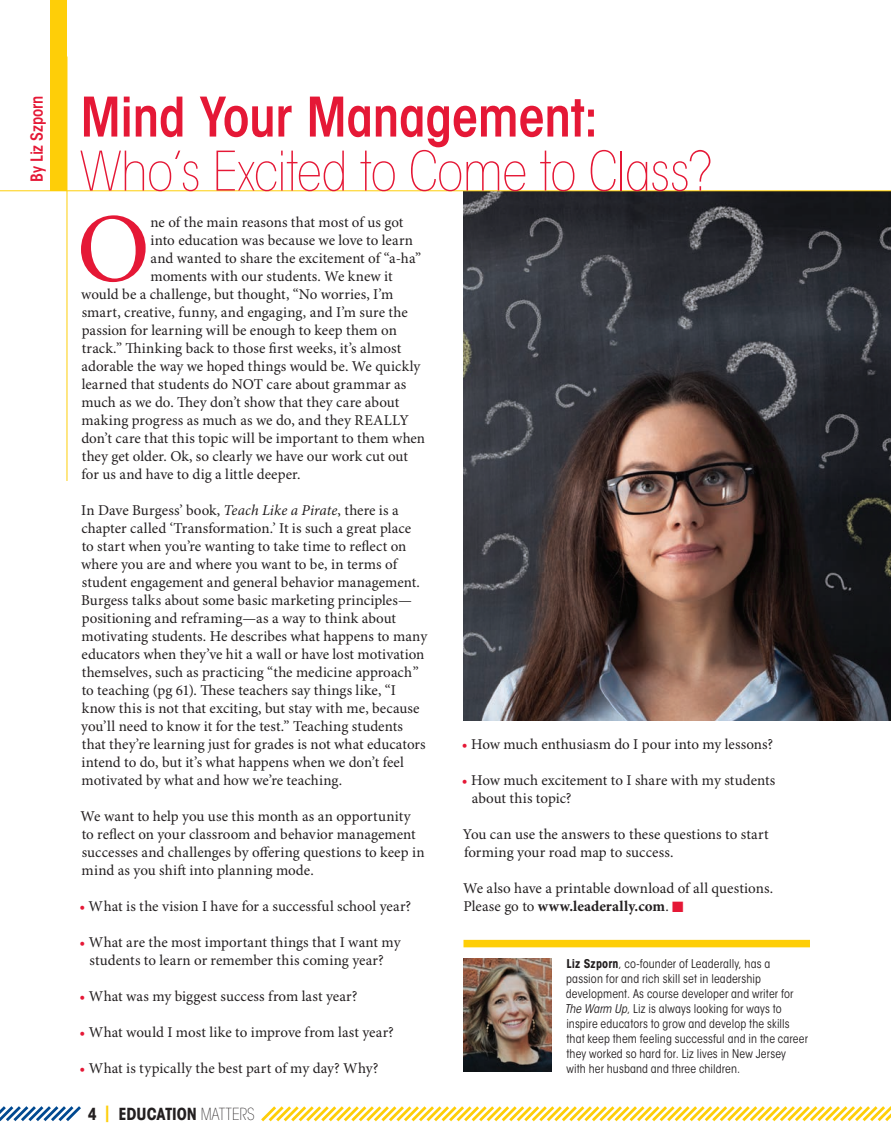
<style>
.page{position:relative;width:891px;height:1148px;background:#fff}
.page>*{position:absolute;margin:0;border:0;box-sizing:border-box;transform-origin:0 0}
.Drop_cap-smaller{font:98.1px "Minion Pro";color:#e51836}
.Headline{font:200 condensed 54px/54px "ITC Avant Garde Std";letter-spacing:-.015em;color:#e51836}
.t1{font:700 condensed 16.5px "ITC Avant Garde Std";letter-spacing:-.005em;color:#231f20}
.Headline-2{font:600 condensed 16.5px "ITC Avant Garde Std";letter-spacing:-.01em;color:#e51836}
.Body_Text{font:15px/18px "Minion Pro";letter-spacing:.005em;color:#231f20}
.Drop_cap-smaller-2{font:15px "Minion Pro";letter-spacing:.005em;color:#231f20}
.Byline___notes{font:condensed 12px/15px "ITC Avant Garde Std";letter-spacing:.01em;color:#231f20}
.s1{font-weight:600}
.s2{font-style:italic}
.s3{color:#e51836}
.s4{color:#fece08}
.s5{font-weight:200}
.s6{font-weight:700}
</style>
<div class="page">
<img style="left:463px;top:191px;width:428px;height:529px">
<div style="left:50px;top:0;width:17px;height:191px;background:#fece08"></div>
<hr style="left:67px;top:57px;width:1px;height:424px;background:#fece08">
<hr style="left:0;top:190px;width:891px;height:1px;background:#fece08">
<div style="left:464px;top:939px;width:346px;height:8px;background:#fece08"></div>
<img style="left:464px;top:958px;width:88px;height:113px">
<svg style="left:0;top:1106px;width:81px;height:16px"></svg>
<svg style="left:261px;top:1106px;width:630px;height:16px"></svg>
<p class="Headline-2" style="left:27px;top:182px;width:88px;rotate:-90deg">By Liz Szporn</p>
<p class="Headline" style="left:80px;top:91px;width:634px"><span class="s1">Mind Your Management:<br></span>Who’s Excited to Come to Class?</p>
<p class="Drop_cap-smaller" style="left:77px;top:191px;width:75px">O</p>
<p class="Drop_cap-smaller-2" style="left:150px;top:213px;width:255px">ne of the main reasons that most of us got</p>
<p class="Drop_cap-smaller-2" style="left:150px;top:231px;width:264px">into education was because we love to learn</p>
<p class="Drop_cap-smaller-2" style="left:151px;top:249px;width:272px">and wanted to share the excitement of “a-ha”</p>
<p class="Drop_cap-smaller-2" style="left:151px;top:267px;width:244px">moments with our students. We knew it</p>
<p class="Drop_cap-smaller-2" style="left:81px;top:285px;width:314px">would be a challenge, but thought, “No worries, I’m</p>
<p class="Drop_cap-smaller-2" style="left:82px;top:303px;width:328px">smart, creative, funny, and engaging, and I’m sure the</p>
<p class="Drop_cap-smaller-2" style="left:82px;top:321px;width:317px">passion for learning will be enough to keep them on</p>
<p class="Drop_cap-smaller-2" style="left:82px;top:339px;width:321px">track.” Thinking back to those first weeks, it’s almost</p>
<p class="Drop_cap-smaller-2" style="left:82px;top:357px;width:340px">adorable the way we hoped things would be. We quickly</p>
<p class="Drop_cap-smaller-2" style="left:82px;top:375px;width:326px">learned that students do NOT care about grammar as</p>
<p class="Drop_cap-smaller-2" style="left:82px;top:393px;width:319px">much as we do. They don’t show that they care about</p>
<p class="Drop_cap-smaller-2" style="left:82px;top:411px;width:329px">making progress as much as we do, and they REALLY</p>
<p class="Drop_cap-smaller-2" style="left:81px;top:429px;width:345px">don’t care that this topic will be important to them when</p>
<p class="Drop_cap-smaller-2" style="left:82px;top:447px;width:328px">they get older. Ok, so clearly we have our work cut out</p>
<p class="Drop_cap-smaller-2" style="left:82px;top:465px;width:221px">for us and have to dig a little deeper.</p>
<p class="Body_Text" style="left:81px;top:501px;width:348px">In Dave Burgess’ book, <span class="s2">Teach Like a Pirate</span>, there is a chapter called ‘Transformation.’ It is such a great place<br>to start when you’re wanting to take time to reflect on where you are and where you want to be, in terms of student engagement and general behavior management.<br>Burgess talks about some basic marketing principles— positioning and reframing—as a way to think about motivating students. He describes what happens to many educators when they’ve hit a wall or have lost motivation themselves, such as practicing “the medicine approach” to teaching (pg 61). These teachers say things like, “I know this is not that exciting, but stay with me, because you’ll need to know it for the test.” Teaching students that they’re learning just for grades is not what educators intend to do, but it’s what happens when we don’t feel motivated by what and how we’re teaching.</p>
<p class="Body_Text" style="left:81px;top:807px;width:345px">We want to help you use this month as an opportunity to reflect on your classroom and behavior management successes and challenges by offering questions to keep in mind as you shift into planning mode.</p>
<p class="Body_Text" style="left:79px;top:897px;width:333px"><span class="s3">•</span> What is the vision I have for a successful school year?</p>
<p class="Body_Text" style="left:79px;top:933px;width:323px;text-align:center"><span class="s3">•</span> What are the most important things that I want my students to learn or remember this coming year?</p>
<p class="Body_Text" style="left:79px;top:987px;width:280px"><span class="s3">•</span> What was my biggest success from last year?</p>
<p class="Body_Text" style="left:79px;top:1023px;width:316px"><span class="s3">•</span> What would I most like to improve from last year?</p>
<p class="Body_Text" style="left:79px;top:1059px;width:301px"><span class="s3">•</span> What is typically the best part of my day? Why?</p>
<p class="t1" style="left:88px;top:1103px;width:168px">4 <span class="s4">|</span> EDUCATION <span class="s5">MATTERS</span></p>
<p class="Body_Text" style="left:462px;top:735px;width:313px"><span class="s3">•</span> How much enthusiasm do I pour into my lessons?</p>
<p class="Body_Text" style="left:472px;top:771px;width:305px;text-indent:-10px"><span class="s3">•</span> How much excitement to I share with my students about this topic?</p>
<p class="Body_Text" style="left:463px;top:825px;width:308px">You can use the answers to these questions to start forming your road map to success.</p>
<p class="Body_Text" style="left:463px;top:879px;width:312px">We also have a printable download of all questions.<br>Please go to <span class="s6">www.leaderally.com</span>. <span class="s3">■</span></p>
<p class="Byline___notes" style="left:565px;top:955px;width:245px"><span class="s6">Liz Szporn</span>, co-founder of Leaderally, has a passion for and rich skill set in leadership development. As course developer and writer for <span class="s2">The Warm Up</span>, Liz is always looking for ways to inspire educators to grow and develop the skills that keep them feeling successful and in the career they worked so hard for. Liz lives in New Jersey<br>with her husband and three children.</p>
</div>
